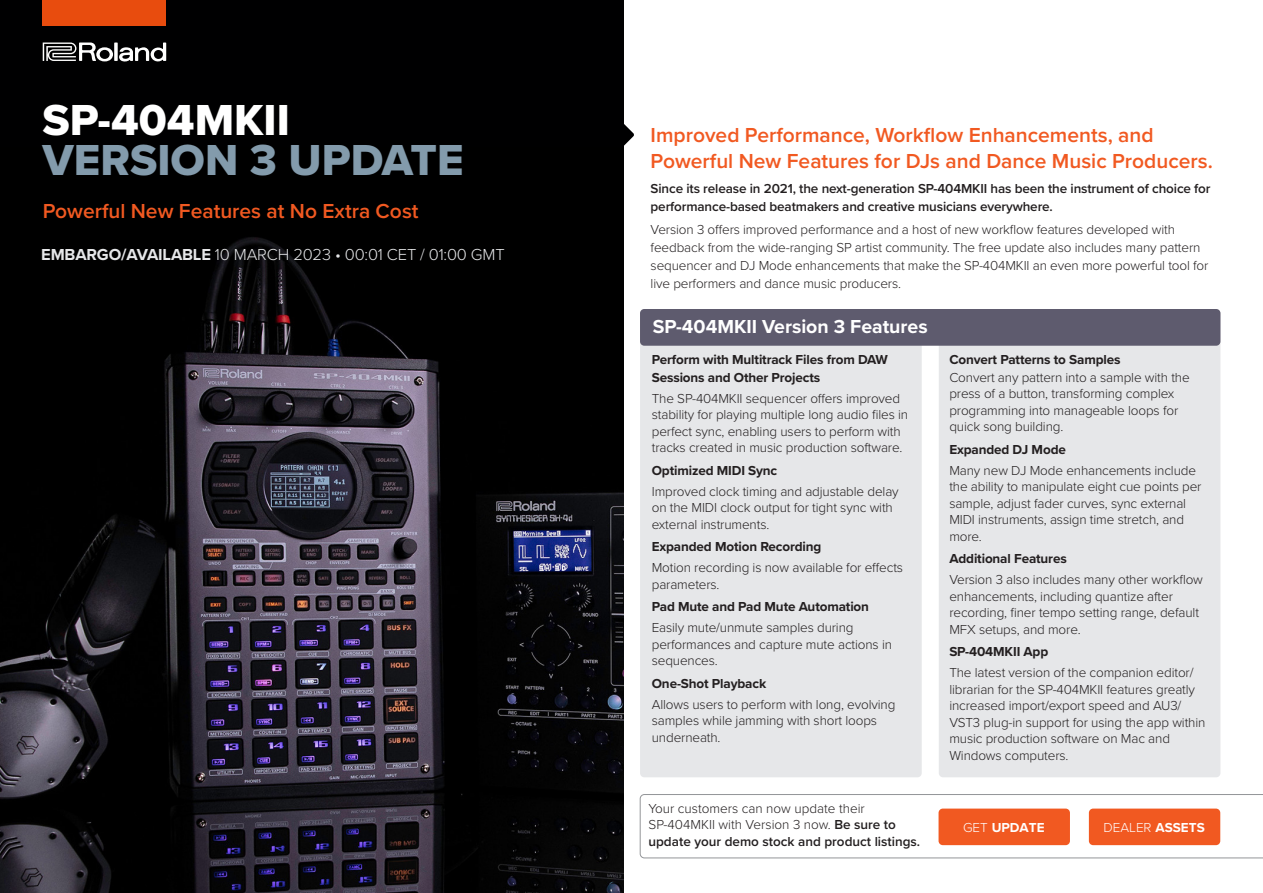
<style>
.page{position:relative;width:1263px;height:893px;background:#fff}
.page>*{position:absolute;margin:0;border:0;box-sizing:border-box;transform-origin:0 0}
.t1{font:45px "Proxima Nova Extrabld";color:#839bac}
.t2{font:45px "Proxima Nova Extrabld";color:#fff}
.t3{font:600 21px/25.5px "Proxima Nova";color:#f15921}
.t4{font:700 19.5px "Proxima Nova";color:#fff}
.t5{font:300 16.5px "Proxima Nova";letter-spacing:-.01em;color:#e6e7e9}
.Paragraph_1{font:300 13.5px/16.5px "Proxima Nova";letter-spacing:-.01em;color:#231f20}
.Paragraph_1-2{font:600 13.5px/18px "Proxima Nova";letter-spacing:-.01em;color:#231f20}
.t6{font:700 13.5px/18px "Proxima Nova";letter-spacing:-.01em;color:#231f20}
.Button{font:300 13.5px "Proxima Nova";color:#fff}
.Button-2{font:700 13.5px "Proxima Nova";color:#fff}
.s1{font-weight:700}
.s2{font-weight:300}
</style>
<div class="page">
<svg style="left:640px;top:794px;width:623px;height:64px"></svg>
<div style="left:939px;top:309px;width:281px;height:468px;background:#e6e7e9;border-radius:4px"></div>
<svg style="left:623px;top:122px;width:11px;height:25px"></svg>
<div style="left:0;top:0;width:623px;height:893px;background:#000001"></div>
<img style="left:0;top:237px;width:623px;height:656px">
<div style="left:43px;top:0;width:123px;height:26px;background:#e84c0e"></div>
<svg style="left:43px;top:43px;width:123px;height:19px"></svg>
<div style="left:938px;top:809px;width:132px;height:36px;background:#f15921;border-radius:4px"></div>
<div style="left:1089px;top:809px;width:131px;height:36px;background:#f15921;border-radius:4px"></div>
<div style="left:640px;top:309px;width:282px;height:468px;background:#e6e7e9;border-radius:4px"></div>
<div style="left:640px;top:309px;width:580px;height:37px;background:#5e5b6e;border-radius:4px"></div>
<p class="t2" style="left:43px;top:86px;width:249px">SP-404MKII</p>
<p class="t1" style="left:43px;top:127px;width:422px">VERSION 3 UPDATE</p>
<p class="t3" style="left:43px;top:198px;width:377px">Powerful New Features at No Extra Cost</p>
<p class="t5" style="left:41px;top:242px;width:465px"><span class="s1">EMBARGO/AVAILABLE</span> 10 MARCH 2023 • 00:01 CET / 01:00 GMT</p>
<p class="t3" style="left:651px;top:122px;width:564px">Improved Performance, Workflow Enhancements, and<br>Powerful New Features for DJs and Dance Music Producers.</p>
<p class="Paragraph_1-2" style="left:651px;top:179px;width:561px">Since its release in 2021, the next-generation SP-404MKII has been the instrument of choice for performance-based beatmakers and creative musicians everywhere.</p>
<p class="Paragraph_1" style="left:651px;top:219px;width:559px;line-height:18px">Version 3 offers improved performance and a host of new workflow features developed with feedback from the wide-ranging SP artist community. The free update also includes many pattern sequencer and DJ Mode enhancements that make the SP-404MKII an even more powerful tool for</p>
<p class="Paragraph_1" style="left:651px;top:274px;width:252px">live performers and dance music producers.</p>
<p class="t4" style="left:653px;top:312px;width:276px">SP-404MKII Version 3 Features</p>
<p class="t6" style="left:652px;top:350px;width:238px">Perform with Multitrack Files from DAW<br>Sessions and Other Projects</p>
<p class="Paragraph_1" style="left:652px;top:389px;width:258px">The SP-404MKII sequencer offers improved stability for playing multiple long audio files in perfect sync, enabling users to perform with tracks created in music production software.</p>
<p class="t6" style="left:652px;top:461px;width:127px">Optimized MIDI Sync</p>
<p class="Paragraph_1" style="left:652px;top:482px;width:248px">Improved clock timing and adjustable delay on the MIDI clock output for tight sync with external instruments.</p>
<p class="t6" style="left:652px;top:537px;width:171px">Expanded Motion Recording</p>
<p class="Paragraph_1" style="left:652px;top:559px;width:253px">Motion recording is now available for effects parameters.</p>
<p class="t6" style="left:652px;top:597px;width:219px">Pad Mute and Pad Mute Automation</p>
<p class="Paragraph_1" style="left:652px;top:619px;width:242px">Easily mute/unmute samples during performances and capture mute actions in sequences.</p>
<p class="t6" style="left:652px;top:674px;width:116px">One-Shot Playback</p>
<p class="Paragraph_1" style="left:652px;top:695px;width:245px">Allows users to perform with long, evolving samples while jamming with short loops underneath.</p>
<p class="Paragraph_1" style="left:648px;top:799px;width:218px">Your customers can now update their</p>
<p class="Paragraph_1-2" style="left:648px;top:816px;width:273px;line-height:16.5px"><span class="s2">SP-404MKII with Version 3 now.</span> Be sure to update your demo stock and product listings.</p>
<p class="t6" style="left:949px;top:350px;width:173px">Convert Patterns to Samples</p>
<p class="Paragraph_1" style="left:949px;top:368px;width:242px">Convert any pattern into a sample with the press of a button, transforming complex programming into manageable loops for quick song building.</p>
<p class="t6" style="left:949px;top:440px;width:118px">Expanded DJ Mode</p>
<p class="Paragraph_1" style="left:949px;top:461px;width:254px">Many new DJ Mode enhancements include the ability to manipulate eight cue points per sample, adjust fader curves, sync external MIDI instruments, assign time stretch, and more.</p>
<p class="t6" style="left:949px;top:549px;width:119px">Additional Features</p>
<p class="Paragraph_1" style="left:949px;top:571px;width:255px">Version 3 also includes many other workflow enhancements, including quantize after recording, finer tempo setting range, default MFX setups, and more.</p>
<p class="t6" style="left:949px;top:642px;width:100px">SP-404MKII App</p>
<p class="Paragraph_1" style="left:949px;top:664px;width:258px">The latest version of the companion editor/ librarian for the SP-404MKII features greatly increased import/export speed and AU3/ VST3 plug-in support for using the app within music production software on Mac and Windows computers.</p>
<p class="Button-2" style="left:963px;top:818px;width:83px"><span class="s2">GET</span> UPDATE</p>
<p class="Button" style="left:1103px;top:818px;width:103px">DEALER <span class="s1">ASSETS</span></p>
</div>
